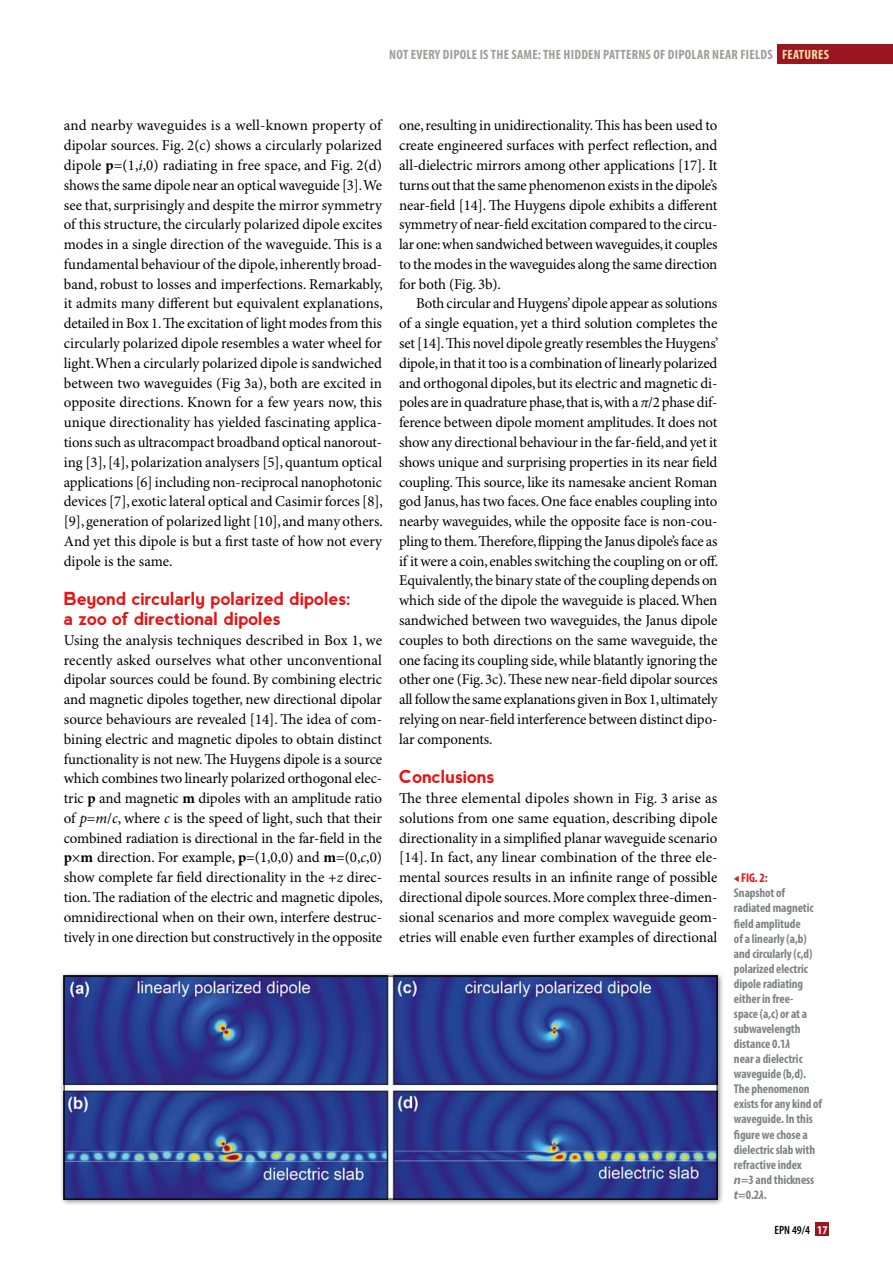
<style>
.page{position:relative;width:893px;height:1263px;background:#fff}
.page>*{position:absolute;margin:0;border:0;box-sizing:border-box;transform-origin:0 0}
.t1{font:700 18px/19.8px "nevis";letter-spacing:-.015em;color:#e41515}
.t2{font:15px/19.8px "Minion Pro";letter-spacing:-.01em;color:#000;text-align:justify}
.t3{font:700 condensed 13.5px "Myriad Pro";color:#9d9d9c}
.t4{font:700 condensed 13.5px "Myriad Pro";letter-spacing:.02em;color:#fedea9}
.t5{font:700 condensed 12.75px/15px "Myriad Pro";letter-spacing:-.005em;color:#7d8386}
.t6{font:600 condensed 12px "Myriad Pro";color:#000}
.s1{font-weight:700}
.s2{font-style:italic}
.s3{font-family:"Mathematical Pi Six";font-weight:400;font-stretch:normal;font-size:8.7px;color:#e41515}
.s4{color:#e41515}
.s5{font-style:italic;font-stretch:normal}
.s6{font-weight:700;color:#fff}
</style>
<div class="page">
<div style="left:816px;top:1222px;width:13px;height:14px;background:#991620"></div>
<div style="left:777px;top:45px;width:116px;height:19px;background:#991620"></div>
<div style="left:60px;top:971px;width:664px;height:235px;background:#000;opacity:.5"></div>
<img style="left:66px;top:978px;width:649px;height:219px">
<div style="left:64px;top:976px;width:653px;height:223px;border:1px solid #000"></div>
<p class="t3" style="left:389px;top:47px;width:29px">Not every</p>
<p class="t3" style="left:443px;top:47px;width:7px">dipole</p>
<p class="t3" style="left:480px;top:47px;width:40px">isthesame</p>
<p class="t3" style="left:538px;top:47px;width:33px">:the hidden</p>
<p class="t3" style="left:603px;top:47px;width:7px">patterns</p>
<p class="t3" style="left:653px;top:47px;width:22px">of dipolar</p>
<p class="t3" style="left:712px;top:47px;width:8px">near</p>
<p class="t3" style="left:740px;top:47px;width:7px">fields</p>
<p class="t4" style="left:782px;top:47px;width:49px">FEATURES</p>
<p class="t2" style="left:64px;top:116px;width:321px">and nearby waveguides is a well-known property of dipolar sources. Fig. 2(c) shows a circularly polarized dipole <span class="s1">p</span>=(1,<span class="s2">i</span>,0) radiating in free space, and Fig. 2(d) shows the same dipole near an optical waveguide [3]. We see that, surprisingly and despite the mirror symmetry of this structure, the circularly polarized dipole excites modes in a single direction of the waveguide. This is a fundamental behaviour of the dipole, inherently broad&shy;band, robust to losses and imperfections. Remarkably, it admits many different but equivalent explanations, detailed in Box 1. The excitation of light modes from this circularly polarized dipole resembles a water wheel for light. When a circularly polarized dipole is sandwiched between two waveguides (Fig 3a), both are excited in opposite directions. Known for a few years now, this unique directionality has yielded fascinating applica&shy;tions such as ultracompact broadband optical nanorout&shy;ing [3], [4], polarization analysers [5], quantum optical applications [6] including non-reciprocal nanophotonic devices [7], exotic lateral optical and Casimir forces [8], [9], generation of polarized light [10], and many others.<br>And yet this dipole is but a first taste of how not every dipole is the same.</p>
<p class="t1" style="left:64px;top:589px;width:289px">Beyond circularly polarized dipoles: a zoo of directional dipoles</p>
<p class="t2" style="left:64px;top:631px;width:321px">Using the analysis techniques described in Box 1, we recently asked ourselves what other unconventional dipolar sources could be found. By combining electric and magnetic dipoles together, new directional dipolar source behaviours are revealed [14]. The idea of com&shy;bining electric and magnetic dipoles to obtain distinct functionality is not new. The Huygens dipole is a source which combines two linearly polarized orthogonal elec&shy;tric <span class="s1">p</span> and magnetic <span class="s1">m</span> dipoles with an amplitude ratio of <span class="s2">p</span>=<span class="s2">m</span>/<span class="s2">c</span>, where <span class="s2">c</span> is the speed of light, such that their combined radiation is directional in the far-field in the <span class="s1">p</span>×<span class="s1">m</span> direction. For example, <span class="s1">p</span>=(1,0,0) and <span class="s1">m</span>=(0,<span class="s2">c</span>,0) show complete far field directionality in the +<span class="s2">z</span> direc&shy;tion. The radiation of the electric and magnetic dipoles, omnidirectional when on their own, interfere destruc&shy;tively in one direction but constructively in the opposite</p>
<p class="t2" style="left:399px;top:116px;width:320px">one, resulting in unidirectionality. This has been used to create engineered surfaces with perfect reflection, and all-dielectric mirrors among other applications [17]. It turns out that the same phenomenon exists in the dipole’s near-field [14]. The Huygens dipole exhibits a different symmetry of near-field excitation compared to the circu&shy;lar one: when sandwiched between waveguides, it couples to the modes in the waveguides along the same direction for both (Fig. 3b).</p>
<p class="t2" style="left:399px;top:294px;width:321px;text-indent:17px">Both circular and Huygens’ dipole appear as solutions of a single equation, yet a third solution completes the set [14]. This novel dipole greatly resembles the Huygens’ dipole, in that it too is a combination of linearly polarized and orthogonal dipoles, but its electric and magnetic di&shy;poles are in quadrature phase, that is, with a <span class="s2">π</span>/2 phase dif&shy;ference between dipole moment amplitudes. It does not show any directional behaviour in the far-field, and yet it shows unique and surprising properties in its near field coupling. This source, like its namesake ancient Roman god Janus, has two faces. One face enables coupling into nearby waveguides, while the opposite face is non-cou&shy;pling to them. Therefore, flipping the Janus dipole’s face as if it were a coin, enables switching the coupling on or off.<br>Equivalently, the binary state of the coupling depends on which side of the dipole the waveguide is placed. When sandwiched between two waveguides, the Janus dipole couples to both directions on the same waveguide, the one facing its coupling side, while blatantly ignoring the other one (Fig. 3c). These new near-field dipolar sources all follow the same explanations given in Box 1, ultimately relying on near-field interference between distinct dipo&shy;lar components.</p>
<p class="t1" style="left:399px;top:767px;width:97px">Conclusions</p>
<p class="t2" style="left:399px;top:789px;width:320px">The three elemental dipoles shown in Fig. 3 arise as solutions from one same equation, describing dipole directionality in a simplified planar waveguide scenario [14]. In fact, any linear combination of the three ele&shy;mental sources results in an infinite range of possible directional dipole sources. More complex three-dimen&shy;sional scenarios and more complex waveguide geom&shy;etries will enable even further examples of directional</p>
<p class="t5" style="left:734px;top:871px;width:90px"><span class="s3">b</span> <span class="s4">FIG. 2:<br></span>Snapshot of radiated magnetic field amplitude<br>of a linearly (a,b) and circularly (c,d) polarized electric dipole radiating either in free-<br>space (a,c) or at a subwavelength distance 0.1<span class="s2">λ<br></span>near a dielectric waveguide (b,d).<br>The phenomenon exists for any kind of waveguide. In this figure we chose a dielectric slab with refractive index <span class="s5">n</span>=3 and thickness <span class="s5">t</span>=0.2<span class="s2">λ</span>.</p>
<p class="t6" style="left:774px;top:1223px;width:54px">EPN 49/4 <span class="s6">17</span></p>
</div>
